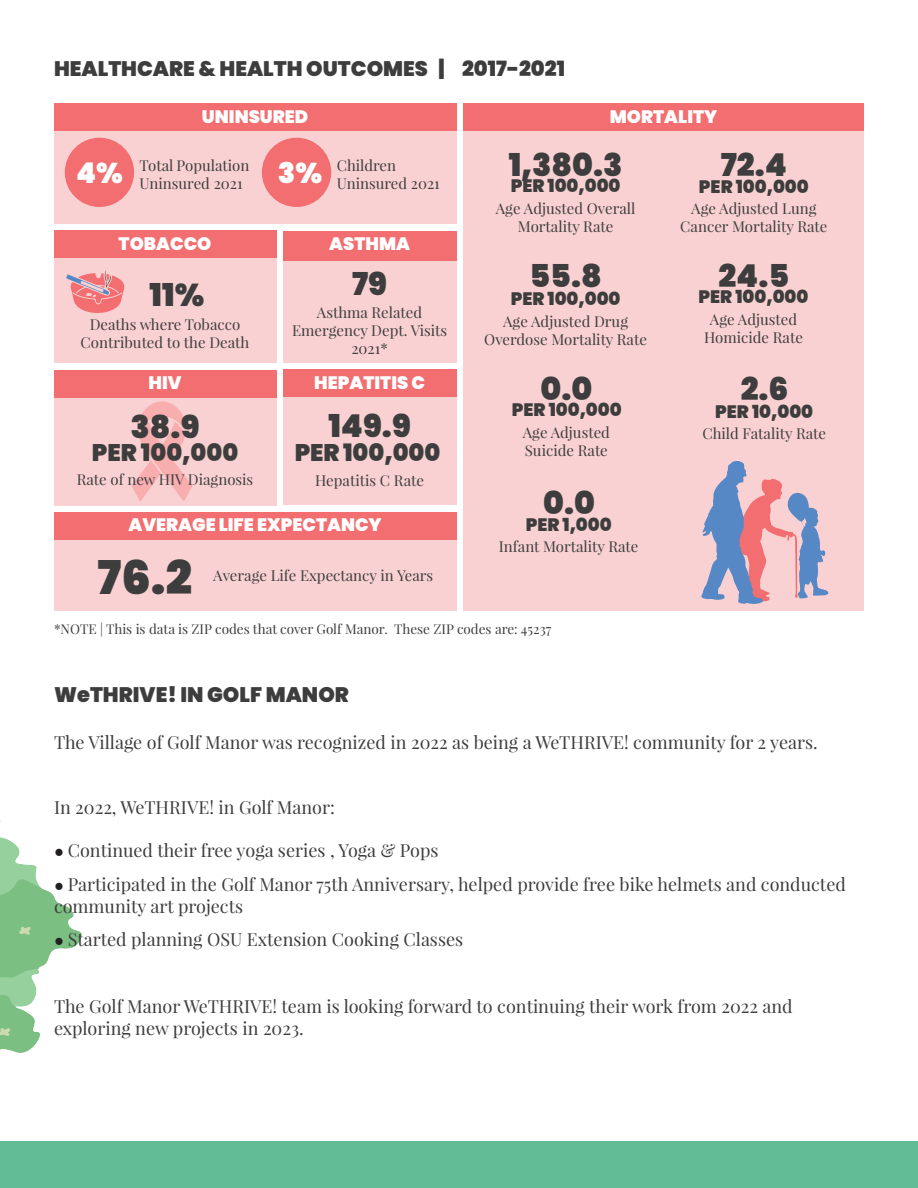
<style>
.page{position:relative;width:918px;height:1188px;background:#fff}
.page>*{position:absolute;margin:0;border:0;box-sizing:border-box;transform-origin:0 0}
.Extra_Large_Gray_Fon{font:900 46.5px "Poppins";color:#3d3d3d}
.Large_Gray_Font{font:900 31.5px "Poppins";color:#3d3d3d}
.Large_White_Font_2{font:900 28.5px "Poppins";color:#fff}
.Large_White_Font{font:900 24px "Poppins";color:#3d3d3d}
.Medium_White_Font{font:900 21px "Poppins";color:#3d3d3d}
.Main_Text{font:18px/21.6px "Playfair Display";color:#3d3d3d}
.Large_White_Font-2{font:900 18px "Poppins";color:#3d3d3d}
.t1{font:900 18px "Poppins";color:#fff}
.t2{font:15px/18px "Playfair Display";color:#3d3d3d;text-align:center}
.t3{font:13.5px "Playfair Display";color:#3d3d3d}
.s1{font-family:"Calibri";font-size:16.5px;color:#231f20}
</style>
<div class="page">
<div style="left:0;top:1141px;width:918px;height:47px;background:#62bd94"></div>
<svg style="left:0;top:820px;width:82px;height:233px"></svg>
<div style="left:54px;top:104px;width:402px;height:120px;background:#fad1d2"></div>
<div style="left:54px;top:104px;width:402px;height:27px;background:#f26e70"></div>
<div style="left:65px;top:138px;width:69px;height:69px;background:#f26e70;border-radius:50%"></div>
<div style="left:262px;top:138px;width:69px;height:69px;background:#f26e70;border-radius:50%"></div>
<div style="left:54px;top:231px;width:222px;height:132px;background:#fad1d2"></div>
<div style="left:54px;top:231px;width:222px;height:27px;background:#f26e70"></div>
<svg style="left:66px;top:271px;width:59px;height:42px"></svg>
<div style="left:283px;top:231px;width:173px;height:132px;background:#fad1d2"></div>
<div style="left:283px;top:231px;width:173px;height:30px;background:#f26e70"></div>
<div style="left:54px;top:370px;width:222px;height:135px;background:#fad1d2"></div>
<div style="left:54px;top:370px;width:222px;height:27px;background:#f26e70"></div>
<svg style="left:132px;top:401px;width:60px;height:101px"></svg>
<div style="left:283px;top:370px;width:173px;height:135px;background:#fad1d2"></div>
<div style="left:283px;top:370px;width:173px;height:27px;background:#f26e70"></div>
<div style="left:54px;top:512px;width:402px;height:99px;background:#fad1d2"></div>
<div style="left:54px;top:512px;width:402px;height:27px;background:#f26e70"></div>
<div style="left:463px;top:104px;width:401px;height:507px;background:#fad1d2"></div>
<div style="left:463px;top:104px;width:401px;height:27px;background:#f26e70"></div>
<svg style="left:701px;top:461px;width:127px;height:143px"></svg>
<p class="Medium_White_Font" style="left:54px;top:57px;width:513px">HEALTHCARE &amp; HEALTH OUTCOMES | 2017-2021</p>
<p class="t1" style="left:202px;top:106px;width:108px">UNINSURED</p>
<p class="t2" style="left:140px;top:157px;width:111px;text-align:left">Total Population<br>Uninsured 2021</p>
<p class="t2" style="left:337px;top:157px;width:61px">Children</p>
<p class="Large_White_Font_2" style="left:76px;top:156px;width:48px">4%</p>
<p class="Large_White_Font_2" style="left:278px;top:156px;width:46px">3%</p>
<p class="t2" style="left:337px;top:175px;width:105px">Uninsured 2021</p>
<p class="t1" style="left:119px;top:233px;width:94px">TOBACCO</p>
<p class="t1" style="left:329px;top:233px;width:82px">ASTHMA</p>
<p class="Large_Gray_Font" style="left:150px;top:277px;width:56px">11%</p>
<p class="t2" style="left:81px;top:316px;width:170px">Deaths where Tobacco<br>Contributed to the Death</p>
<p class="Large_Gray_Font" style="left:352px;top:266px;width:36px">79</p>
<p class="t2" style="left:292px;top:304px;width:157px">Asthma Related<br>Emergency Dept. Visits<br>2021*</p>
<p class="t1" style="left:148px;top:372px;width:35px">HIV</p>
<p class="t1" style="left:314px;top:372px;width:112px">HEPATITIS C</p>
<p class="Large_Gray_Font" style="left:131px;top:409px;width:70px">38.9</p>
<p class="Large_Gray_Font" style="left:328px;top:408px;width:84px">149.9</p>
<p class="Large_White_Font" style="left:92px;top:439px;width:148px">PER 100,000</p>
<p class="Large_White_Font" style="left:295px;top:439px;width:147px">PER 100,000</p>
<p class="t2" style="left:77px;top:470px;width:178px">Rate of new HIV Diagnosis</p>
<p class="t2" style="left:315px;top:471px;width:110px">Hepatitis C Rate</p>
<p class="t1" style="left:129px;top:515px;width:255px">AVERAGE LIFE EXPECTANCY</p>
<p class="t2" style="left:213px;top:567px;width:222px">Average Life Expectancy in Years</p>
<p class="Extra_Large_Gray_Fon" style="left:98px;top:551px;width:96px">76.2</p>
<p class="t1" style="left:610px;top:106px;width:109px">MORTALITY</p>
<p class="Large_Gray_Font" style="left:509px;top:146px;width:115px">1,380.3</p>
<p class="Large_White_Font-2" style="left:511px;top:176px;width:111px">PER 100,000</p>
<p class="t2" style="left:496px;top:199px;width:141px">Age Adjusted Overall<br>Mortality Rate</p>
<p class="Large_Gray_Font" style="left:529px;top:257px;width:74px">55.8</p>
<p class="Large_White_Font-2" style="left:511px;top:288px;width:111px">PER 100,000</p>
<p class="t2" style="left:484px;top:312px;width:164px">Age Adjusted Drug<br>Overdose Mortality Rate</p>
<p class="Large_Gray_Font" style="left:541px;top:370px;width:53px">0.0</p>
<p class="Large_White_Font-2" style="left:512px;top:399px;width:111px">PER 100,000</p>
<p class="t2" style="left:523px;top:423px;width:89px">Age Adjusted</p>
<p class="t2" style="left:525px;top:441px;width:85px">Suicide Rate</p>
<p class="Large_Gray_Font" style="left:543px;top:485px;width:53px">0.0</p>
<p class="Large_White_Font-2" style="left:526px;top:514px;width:88px">PER 1,000</p>
<p class="t2" style="left:499px;top:538px;width:141px">Infant Mortality Rate</p>
<p class="Large_Gray_Font" style="left:721px;top:146px;width:68px">72.4</p>
<p class="Large_White_Font-2" style="left:699px;top:176px;width:111px">PER 100,000</p>
<p class="t2" style="left:680px;top:199px;width:149px">Age Adjusted Lung<br>Cancer Mortality Rate</p>
<p class="Large_Gray_Font" style="left:718px;top:257px;width:72px">24.5</p>
<p class="Large_White_Font-2" style="left:699px;top:287px;width:111px">PER 100,000</p>
<p class="t2" style="left:704px;top:310px;width:100px">Age Adjusted<br>Homicide Rate</p>
<p class="Large_Gray_Font" style="left:741px;top:370px;width:49px">2.6</p>
<p class="Large_White_Font-2" style="left:715px;top:401px;width:99px">PER 10,000</p>
<p class="t2" style="left:702px;top:425px;width:125px">Child Fatality Rate</p>
<p class="t3" style="left:54px;top:620px;width:499px">*NOTE | This is data is ZIP codes that cover Golf Manor. These ZIP codes are: 45237</p>
<p class="Medium_White_Font" style="left:54px;top:683px;width:296px">WeTHRIVE! IN GOLF MANOR</p>
<p class="Main_Text" style="left:54px;top:732px;width:765px">The Village of Golf Manor was recognized in 2022 as being a WeTHRIVE! community for 2 years.</p>
<p class="Main_Text" style="left:54px;top:797px;width:282px">In 2022, WeTHRIVE! in Golf Manor:</p>
<p class="Main_Text" style="left:54px;top:840px;width:386px"><span class="s1">●</span> Continued their free yoga series , Yoga &amp; Pops</p>
<p class="Main_Text" style="left:54px;top:873px;width:793px"><span class="s1">●</span> Participated in the Golf Manor 75th Anniversary, helped provide free bike helmets and conducted community art projects</p>
<p class="Main_Text" style="left:54px;top:929px;width:411px"><span class="s1">●</span> Started planning OSU Extension Cooking Classes</p>
<p class="Main_Text" style="left:54px;top:996px;width:740px">The Golf Manor WeTHRIVE! team is looking forward to continuing their work from 2022 and exploring new projects in 2023.</p>
</div>
